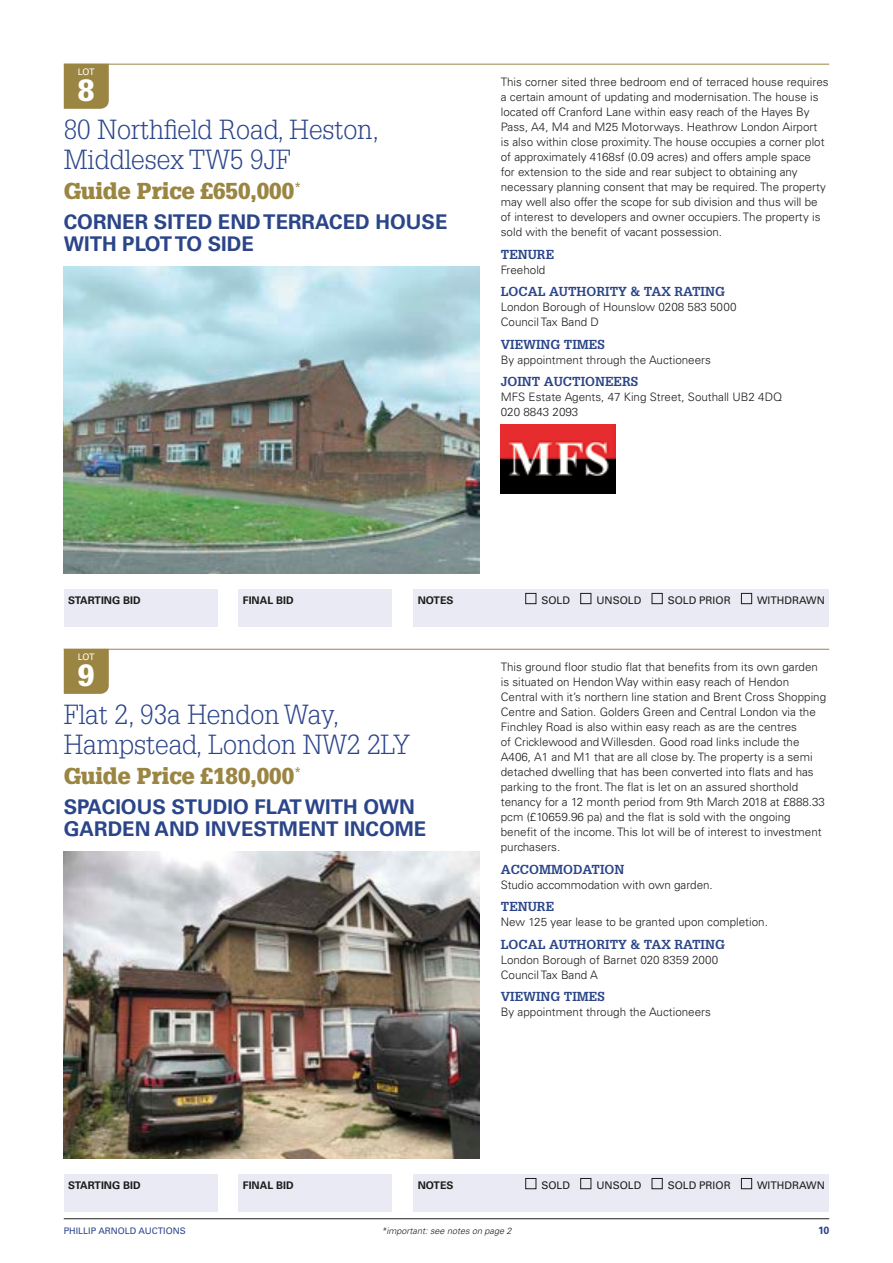
<style>
.page{position:relative;width:893px;height:1263px;background:#fff}
.page>*{position:absolute;margin:0;border:0;box-sizing:border-box;transform-origin:0 0}
.t1{font:900 30px "Glypha LT Std";color:#fff}
.t2{font:300 27px/30px "Glypha LT Std";color:#2b4589}
.t3{font:900 22.5px "Glypha LT Std";color:#9b8542}
.t4{font:700 20.25px/22.5px "Univers LT Std";color:#2b4589}
.t5{font:700 12.75px "Glypha LT Std";color:#2b4589}
.t6{font:300 11.7px/15px "Univers LT Std";color:#1c1c1a}
.t7{font:10.5px "Univers LT Std";color:#1c1c1a}
.t8{font:700 10.5px "Univers LT Std";color:#1c1c1a}
.t9{font:700 10.5px "Univers LT Std";color:#2b4589}
.t10{font:italic 300 9px "Univers LT Std";color:#1c1c1a}
.t11{font:9px "Univers LT Std";color:#2b4589}
.t12{font:9px "Univers LT Std";letter-spacing:-.045em;color:#fff}
</style>
<div class="page">
<hr style="left:64px;top:64px;width:765px;height:1px;background:#9b8542">
<hr style="left:64px;top:649px;width:765px;height:1px;background:#9b8542">
<img style="left:501px;top:425px;width:114px;height:68px">
<img style="left:64px;top:266px;width:416px;height:308px">
<img style="left:64px;top:851px;width:416px;height:308px">
<div style="left:64px;top:589px;width:153px;height:37px;background:#eaeaf4"></div>
<div style="left:64px;top:1174px;width:153px;height:37px;background:#eaeaf4"></div>
<div style="left:239px;top:589px;width:153px;height:37px;background:#eaeaf4"></div>
<div style="left:239px;top:1174px;width:153px;height:37px;background:#eaeaf4"></div>
<div style="left:413px;top:589px;width:416px;height:37px;background:#eaeaf4"></div>
<div style="left:525px;top:593px;width:11px;height:11px;border:1px solid #1c1c1a"></div>
<div style="left:580px;top:593px;width:11px;height:11px;border:1px solid #1c1c1a"></div>
<div style="left:652px;top:593px;width:10px;height:11px;border:1px solid #1c1c1a"></div>
<div style="left:741px;top:593px;width:11px;height:11px;border:1px solid #1c1c1a"></div>
<div style="left:413px;top:1174px;width:416px;height:37px;background:#eaeaf4"></div>
<div style="left:525px;top:1178px;width:11px;height:11px;border:1px solid #1c1c1a"></div>
<div style="left:580px;top:1178px;width:11px;height:11px;border:1px solid #1c1c1a"></div>
<div style="left:652px;top:1178px;width:10px;height:11px;border:1px solid #1c1c1a"></div>
<div style="left:741px;top:1178px;width:11px;height:11px;border:1px solid #1c1c1a"></div>
<div style="left:64px;top:64px;width:45px;height:45px;background:#9b8542"></div>
<div style="left:64px;top:650px;width:45px;height:44px;background:#9b8542"></div>
<hr style="left:64px;top:1218px;width:765px;height:1px;background:#1c1c1a">
<p class="t12" style="left:78px;top:66px;width:18px">LOT</p>
<h1 class="t1" style="left:78px;top:72px;width:18px">8</h1>
<h2 class="t2" style="left:64px;top:115px;width:317px">80 Northfield Road, Heston,<br>Middlesex TW5 9JF</h2>
<h3 class="t3" style="left:64px;top:177px;width:239px">Guide Price £650,000<sup>*</sup></h3>
<h3 class="t4" style="left:64px;top:211px;width:385px">CORNER SITED END TERRACED HOUSE<br>WITH PLOT TO SIDE</h3>
<p class="t6" style="left:501px;top:75px;width:329px">This corner sited three bedroom end of terraced house requires a certain amount of updating and modernisation. The house is located off Cranford Lane within easy reach of the Hayes By Pass, A4, M4 and M25 Motorways. Heathrow London Airport<br>is also within close proximity. The house occupies a corner plot of approximately 4168sf (0.09 acres) and offers ample space<br>for extension to the side and rear subject to obtaining any necessary planning consent that may be required. The property may well also offer the scope for sub division and thus will be of interest to developers and owner occupiers. The property is sold with the benefit of vacant possession.</p>
<p class="t5" style="left:501px;top:246px;width:55px">TENURE</p>
<p class="t6" style="left:501px;top:262px;width:46px">Freehold</p>
<p class="t5" style="left:501px;top:284px;width:226px">LOCAL AUTHORITY &amp; TAX RATING</p>
<p class="t6" style="left:501px;top:300px;width:237px">London Borough of Hounslow 0208 583 5000<br>Council Tax Band D</p>
<p class="t5" style="left:501px;top:336px;width:105px">VIEWING TIMES</p>
<p class="t6" style="left:501px;top:352px;width:212px">By appointment through the Auctioneers</p>
<p class="t5" style="left:501px;top:374px;width:139px">JOINT AUCTIONEERS</p>
<p class="t6" style="left:501px;top:390px;width:283px">MFS Estate Agents, 47 King Street, Southall UB2 4DQ<br>020 8843 2093</p>
<p class="t8" style="left:68px;top:594px;width:74px">STARTING BID</p>
<p class="t12" style="left:78px;top:651px;width:18px">LOT</p>
<p class="t8" style="left:243px;top:594px;width:52px">FINAL BID</p>
<p class="t8" style="left:418px;top:594px;width:37px">NOTES</p>
<p class="t7" style="left:541px;top:594px;width:30px">SOLD</p>
<p class="t7" style="left:596px;top:594px;width:46px">UNSOLD</p>
<p class="t7" style="left:668px;top:594px;width:65px">SOLD PRIOR</p>
<p class="t7" style="left:757px;top:594px;width:69px">WITHDRAWN</p>
<h1 class="t1" style="left:78px;top:657px;width:18px">9</h1>
<h2 class="t2" style="left:64px;top:700px;width:348px">Flat 2, 93a Hendon Way,<br>Hampstead, London NW2 2LY</h2>
<h3 class="t3" style="left:64px;top:762px;width:239px">Guide Price £180,000<sup>*</sup></h3>
<h3 class="t4" style="left:64px;top:796px;width:364px">SPACIOUS STUDIO FLAT WITH OWN<br>GARDEN AND INVESTMENT INCOME</h3>
<p class="t6" style="left:501px;top:660px;width:327px">This ground floor studio flat that benefits from its own garden is situated on Hendon Way within easy reach of Hendon Central with it’s northern line station and Brent Cross Shopping Centre and Sation. Golders Green and Central London via the Finchley Road is also within easy reach as are the centres<br>of Cricklewood and Willesden. Good road links include the A406, A1 and M1 that are all close by. The property is a semi detached dwelling that has been converted into flats and has parking to the front. The flat is let on an assured shorthold tenancy for a 12 month period from 9th March 2018 at £888.33 pcm (£10659.96 pa) and the flat is sold with the ongoing benefit of the income. This lot will be of interest to investment purchasers.</p>
<p class="t5" style="left:501px;top:861px;width:125px">ACCOMMODATION</p>
<p class="t6" style="left:501px;top:877px;width:214px">Studio accommodation with own garden.</p>
<p class="t5" style="left:501px;top:899px;width:55px">TENURE</p>
<p class="t6" style="left:501px;top:915px;width:269px">New 125 year lease to be granted upon completion.</p>
<p class="t5" style="left:501px;top:936px;width:226px">LOCAL AUTHORITY &amp; TAX RATING</p>
<p class="t6" style="left:501px;top:952px;width:219px">London Borough of Barnet 020 8359 2000<br>Council Tax Band A</p>
<p class="t5" style="left:501px;top:989px;width:105px">VIEWING TIMES</p>
<p class="t6" style="left:501px;top:1005px;width:212px">By appointment through the Auctioneers</p>
<p class="t8" style="left:68px;top:1179px;width:74px">STARTING BID</p>
<p class="t8" style="left:243px;top:1179px;width:52px">FINAL BID</p>
<p class="t8" style="left:418px;top:1179px;width:37px">NOTES</p>
<p class="t7" style="left:541px;top:1179px;width:30px">SOLD</p>
<p class="t7" style="left:596px;top:1179px;width:46px">UNSOLD</p>
<p class="t7" style="left:668px;top:1179px;width:65px">SOLD PRIOR</p>
<p class="t7" style="left:757px;top:1179px;width:69px">WITHDRAWN</p>
<p class="t11" style="left:64px;top:1225px;width:123px">PHILLIP ARNOLD AUCTIONS</p>
<p class="t10" style="left:381px;top:1225px;width:132px">*important: see notes on page 2</p>
<p class="t9" style="left:818px;top:1224px;width:13px">10</p>
</div>
